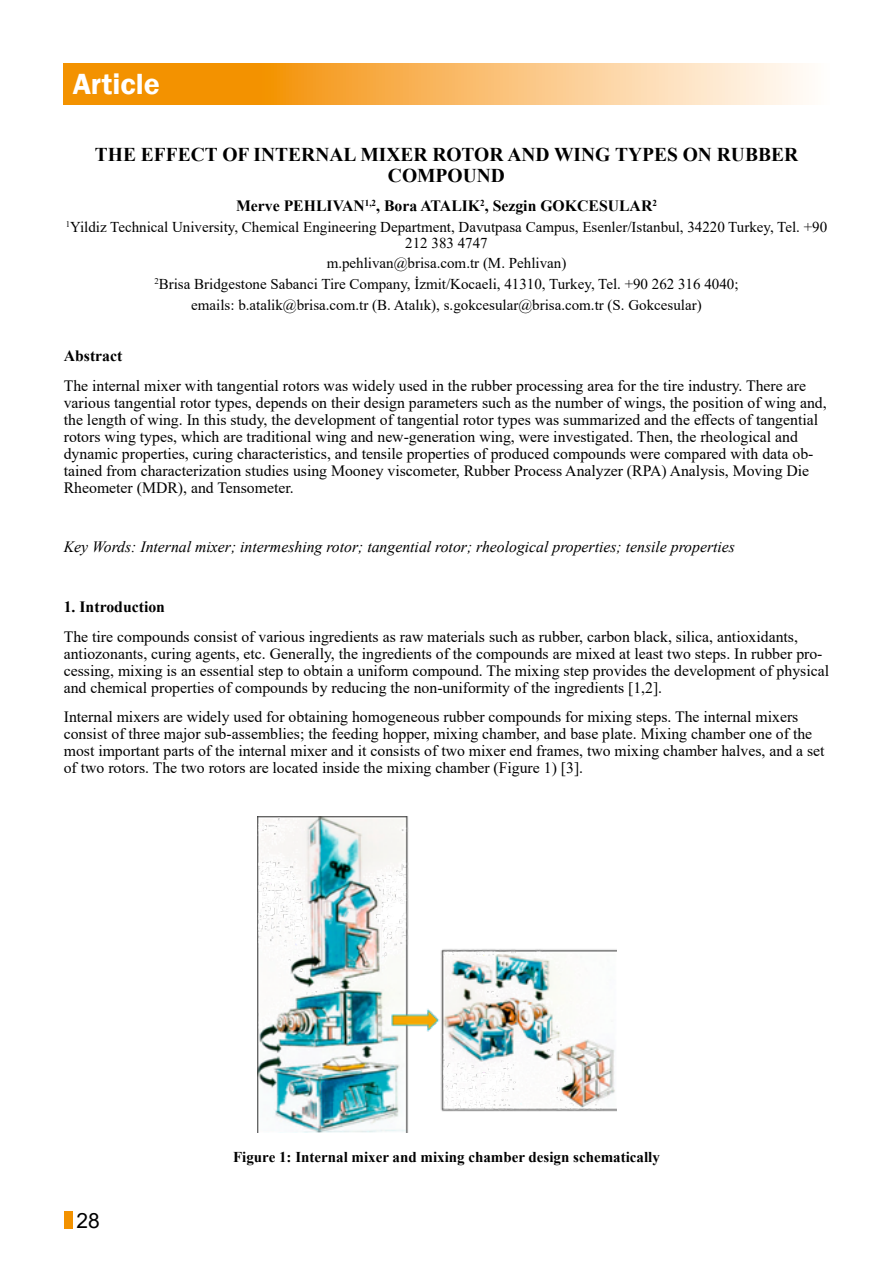
<style>
.page{position:relative;width:893px;height:1263px;background:#fff}
.page>*{position:absolute;margin:0;border:0;box-sizing:border-box;transform-origin:0 0}
.t1{font:600 30px "Franklin Gothic";color:#fff}
.t2{font:21px "Arial";color:#000}
.t3{font:700 19.5px/21px "Times New Roman";color:#000;text-align:center}
.t4{font:15.75px/17px "Times New Roman";color:#000}
.t5{font:italic 15.75px "Times New Roman";color:#000}
.t6{font:700 15.75px "Times New Roman";color:#000}
.t7{font:15px/20.9px "Times New Roman";color:#000;text-align:center}
.t8{font:700 15px "Times New Roman";color:#000}
</style>
<div class="page">
<div style="left:64px;top:1212px;width:8px;height:17px;background:#f39200"></div>
<svg style="left:64px;top:64px;width:742px;height:41px;background:#f8b85f"></svg>
<img style="left:258px;top:816px;width:359px;height:317px">
<h1 class="t1" style="left:73px;top:66px;width:89px">Article</h1>
<p class="t3" style="left:95px;top:143px;width:705px">THE EFFECT OF INTERNAL MIXER ROTOR AND WING TYPES ON RUBBER<br>COMPOUND</p>
<p class="t6" style="left:236px;top:195px;width:422px">Merve PEHLIVAN<sup>1,2</sup>, Bora ATALIK<sup>2</sup>, Sezgin GOKCESULAR<sup>2</sup></p>
<p class="t7" style="left:66px;top:218px;width:763px;line-height:16.2px"><sup>1</sup>Yildiz Technical University, Chemical Engineering Department, Davutpasa Campus, Esenler/Istanbul, 34220 Turkey, Tel. +90<br>212 383 4747</p>
<p class="t7" style="left:154px;top:252px;width:586px">m.pehlivan@brisa.com.tr (M. Pehlivan)<br><sup>2</sup>Brisa Bridgestone Sabanci Tire Company, İzmit/Kocaeli, 41310, Turkey, Tel. +90 262 316 4040; emails: b.atalik@brisa.com.tr (B. Atalık), s.gokcesular@brisa.com.tr (S. Gokcesular)</p>
<p class="t6" style="left:64px;top:344px;width:60px">Abstract</p>
<p class="t4" style="left:64px;top:377px;width:764px">The internal mixer with tangential rotors was widely used in the rubber processing area for the tire industry. There are various tangential rotor types, depends on their design parameters such as the number of wings, the position of wing and, the length of wing. In this study, the development of tangential rotor types was summarized and the effects of tangential rotors wing types, which are traditional wing and new-generation wing, were investigated. Then, the rheological and dynamic properties, curing characteristics, and tensile properties of produced compounds were compared with data ob&shy;tained from characterization studies using Mooney viscometer, Rubber Process Analyzer (RPA) Analysis, Moving Die Rheometer (MDR), and Tensometer.</p>
<p class="t5" style="left:64px;top:536px;width:673px">Key Words: Internal mixer; intermeshing rotor; tangential rotor; rheological properties; tensile properties</p>
<p class="t6" style="left:64px;top:595px;width:103px">1. Introduction</p>
<p class="t4" style="left:64px;top:627px;width:767px">The tire compounds consist of various ingredients as raw materials such as rubber, carbon black, silica, antioxidants, antiozonants, curing agents, etc. Generally, the ingredients of the compounds are mixed at least two steps. In rubber pro&shy;cessing, mixing is an essential step to obtain a uniform compound. The mixing step provides the development of physical and chemical properties of compounds by reducing the non-uniformity of the ingredients [1,2].</p>
<p class="t4" style="left:64px;top:708px;width:762px">Internal mixers are widely used for obtaining homogeneous rubber compounds for mixing steps. The internal mixers consist of three major sub-assemblies; the feeding hopper, mixing chamber, and base plate. Mixing chamber one of the most important parts of the internal mixer and it consists of two mixer end frames, two mixing chamber halves, and a set of two rotors. The two rotors are located inside the mixing chamber (Figure 1) [3].</p>
<h2 class="t2" style="left:77px;top:1206px;width:25px">28</h2>
<p class="t8" style="left:233px;top:1146px;width:428px">Figure 1: Internal mixer and mixing chamber design schematically</p>
</div>
